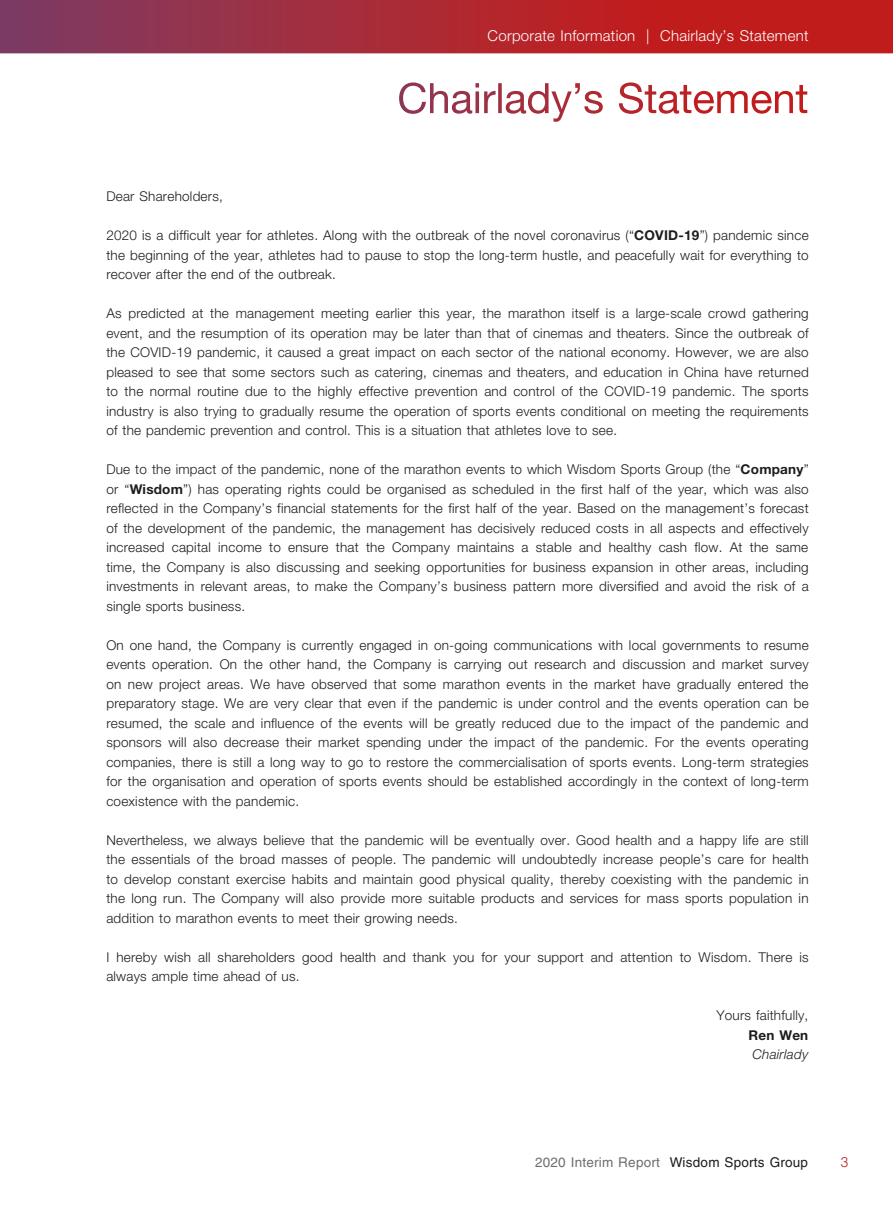
<style>
.page{position:relative;width:893px;height:1212px;background:#fff}
.page>*{position:absolute;margin:0;border:0;box-sizing:border-box;transform-origin:0 0}
.t1{font:300 15px "Helvetica Neue LT Std";letter-spacing:.015em;color:#fff}
.t2{font:300 14.25px "Helvetica LT Std";color:#c11c1c;scale:.95 1}
.t3{font:300 13.5px/19.5px "Helvetica Neue LT Std";letter-spacing:.015em;color:#1d1d1b;text-align:justify}
.t4{font:13.5px "Helvetica LT Std";letter-spacing:.015em;color:#706f6f}
.t5{font:italic 300 13.5px "Helvetica Neue LT Std";letter-spacing:.015em;color:#1d1d1b}
.t6{font:700 13.5px "Helvetica Neue LT Std";letter-spacing:.015em;color:#1d1d1b}
.s1{font-weight:700}
.s2{color:#1d1d1b}
</style>
<div class="page">
<svg style="left:0;top:0;width:892px;height:53px;background:#a92835"></svg>
<svg style="left:399px;top:82px;width:280px;height:40px"></svg>
<p class="t1" style="left:487px;top:31px;width:322px">Corporate Information | Chairlady’s Statement</p>
<p class="t3" style="left:106px;top:188px;width:118px">Dear Shareholders,</p>
<p class="t3" style="left:106px;top:227px;width:703px">2020 is a difficult year for athletes. Along with the outbreak of the novel coronavirus (“<span class="s1">COVID-19</span>”) pandemic since the beginning of the year, athletes had to pause to stop the long-term hustle, and peacefully wait for everything to recover after the end of the outbreak.</p>
<p class="t3" style="left:106px;top:305px;width:704px">As predicted at the management meeting earlier this year, the marathon itself is a large-scale crowd gathering event, and the resumption of its operation may be later than that of cinemas and theaters. Since the outbreak of the COVID-19 pandemic, it caused a great impact on each sector of the national economy. However, we are also pleased to see that some sectors such as catering, cinemas and theaters, and education in China have returned to the normal routine due to the highly effective prevention and control of the COVID-19 pandemic. The sports industry is also trying to gradually resume the operation of sports events conditional on meeting the requirements of the pandemic prevention and control. This is a situation that athletes love to see.</p>
<p class="t3" style="left:106px;top:461px;width:704px">Due to the impact of the pandemic, none of the marathon events to which Wisdom Sports Group (the “<span class="s1">Company</span>” or “<span class="s1">Wisdom</span>”) has operating rights could be organised as scheduled in the first half of the year, which was also reflected in the Company’s financial statements for the first half of the year. Based on the management’s forecast of the development of the pandemic, the management has decisively reduced costs in all aspects and effectively increased capital income to ensure that the Company maintains a stable and healthy cash flow. At the same time, the Company is also discussing and seeking opportunities for business expansion in other areas, including investments in relevant areas, to make the Company’s business pattern more diversified and avoid the risk of a single sports business.</p>
<p class="t3" style="left:106px;top:636px;width:704px">On one hand, the Company is currently engaged in on-going communications with local governments to resume events operation. On the other hand, the Company is carrying out research and discussion and market survey on new project areas. We have observed that some marathon events in the market have gradually entered the preparatory stage. We are very clear that even if the pandemic is under control and the events operation can be resumed, the scale and influence of the events will be greatly reduced due to the impact of the pandemic and sponsors will also decrease their market spending under the impact of the pandemic. For the events operating companies, there is still a long way to go to restore the commercialisation of sports events. Long-term strategies for the organisation and operation of sports events should be established accordingly in the context of long-term coexistence with the pandemic.</p>
<p class="t3" style="left:106px;top:831px;width:704px">Nevertheless, we always believe that the pandemic will be eventually over. Good health and a happy life are still the essentials of the broad masses of people. The pandemic will undoubtedly increase people’s care for health to develop constant exercise habits and maintain good physical quality, thereby coexisting with the pandemic in the long run. The Company will also provide more suitable products and services for mass sports population in addition to marathon events to meet their growing needs.</p>
<p class="t3" style="left:106px;top:948px;width:703px">I hereby wish all shareholders good health and thank you for your support and attention to Wisdom. There is always ample time ahead of us.</p>
<p class="t3" style="left:716px;top:1007px;width:93px">Yours faithfully,</p>
<p class="t6" style="left:748px;top:1030px;width:61px">Ren Wen</p>
<p class="t5" style="left:752px;top:1049px;width:57px">Chairlady</p>
<p class="t4" style="left:535px;top:1155px;width:274px">2020 Interim Report <span class="s2">Wisdom Sports Group</span></p>
<p class="t2" style="left:840px;top:1154px;width:9px">3</p>
</div>
